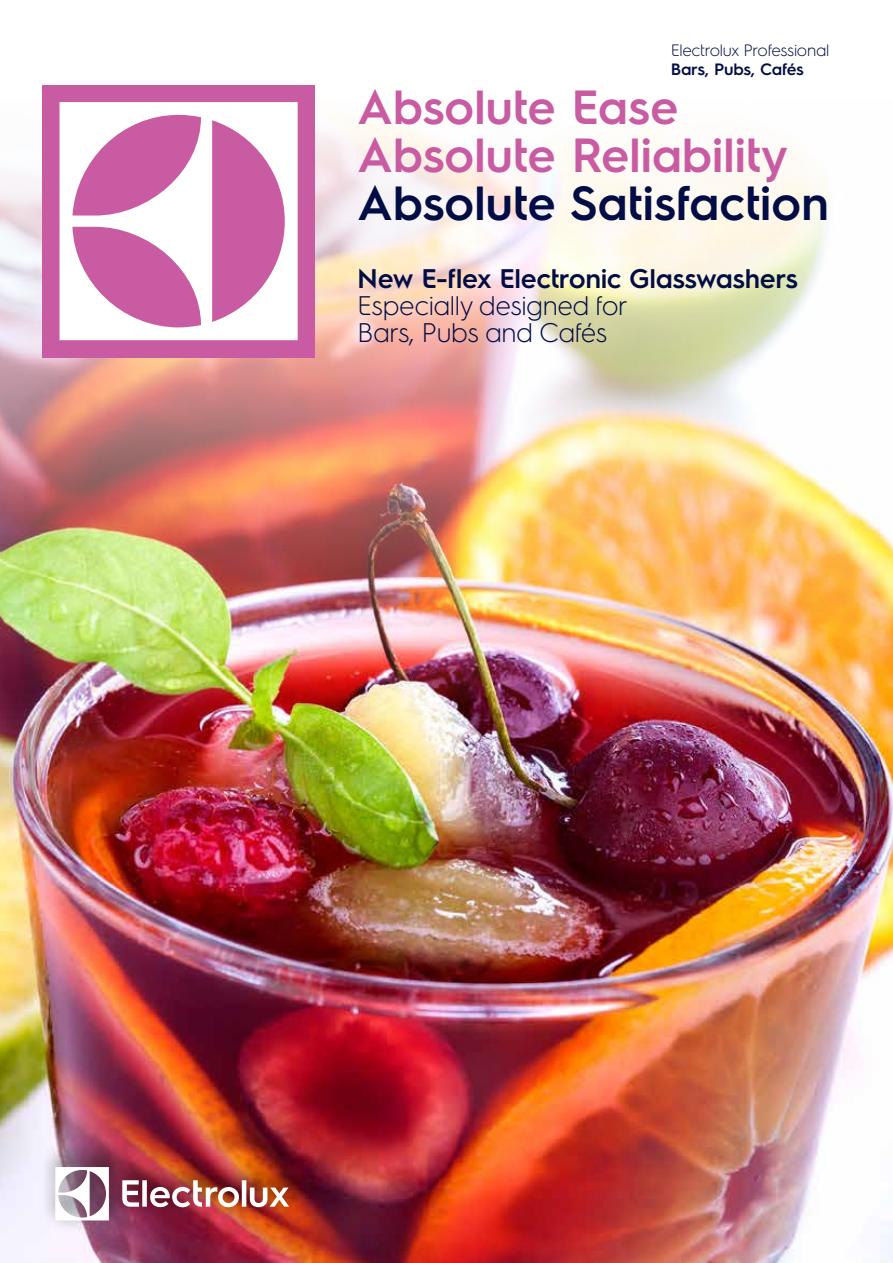
<style>
.page{position:relative;width:893px;height:1263px;background:#fff}
.page>*{position:absolute;margin:0;border:0;box-sizing:border-box;transform-origin:0 0}
.t1{font:600 48px/48px "Electrolux Sans";letter-spacing:-.01em;color:#c85ba2}
.t2{font:600 48px "Electrolux Sans";letter-spacing:-.01em;color:#010d44}
.t3{font:300 27px/27px "Electrolux Sans";letter-spacing:-.015em;color:#010d44}
.t4{font:600 27px "Electrolux Sans";letter-spacing:-.015em;color:#010d44}
.t5{font:300 16.5px "Electrolux Sans";letter-spacing:-.02em;color:#010d44}
.t6{font:600 16.5px "Electrolux Sans";letter-spacing:-.025em;color:#010d44}
</style>
<div class="page">
<img style="left:0;top:771px;width:893px;height:492px">
<img style="left:0;top:85px;width:893px;height:686px">
<div style="left:43px;top:85px;width:272px;height:272px;background:#c85ba2"></div>
<svg style="left:60px;top:102px;width:238px;height:238px"></svg>
<div style="left:41px;top:1141px;width:268px;height:91px;background:#000;opacity:.75"></div>
<svg style="left:55px;top:1167px;width:54px;height:53px"></svg>
<img style="left:122px;top:1180px;width:167px;height:27px">
<p class="t5" style="left:671px;top:39px;width:160px">Electrolux Professional</p>
<p class="t6" style="left:671px;top:58px;width:134px">Bars, Pubs, Cafés</p>
<h1 class="t1" style="left:357px;top:80px;width:432px">Absolute Ease<br>Absolute Reliability</h1>
<h1 class="t2" style="left:357px;top:169px;width:473px">Absolute Satisfaction</h1>
<p class="t4" style="left:357px;top:260px;width:442px">New E-flex Electronic Glasswashers</p>
<p class="t3" style="left:357px;top:291px;width:272px">Especially designed for<br>Bars, Pubs and Cafés</p>
</div>
